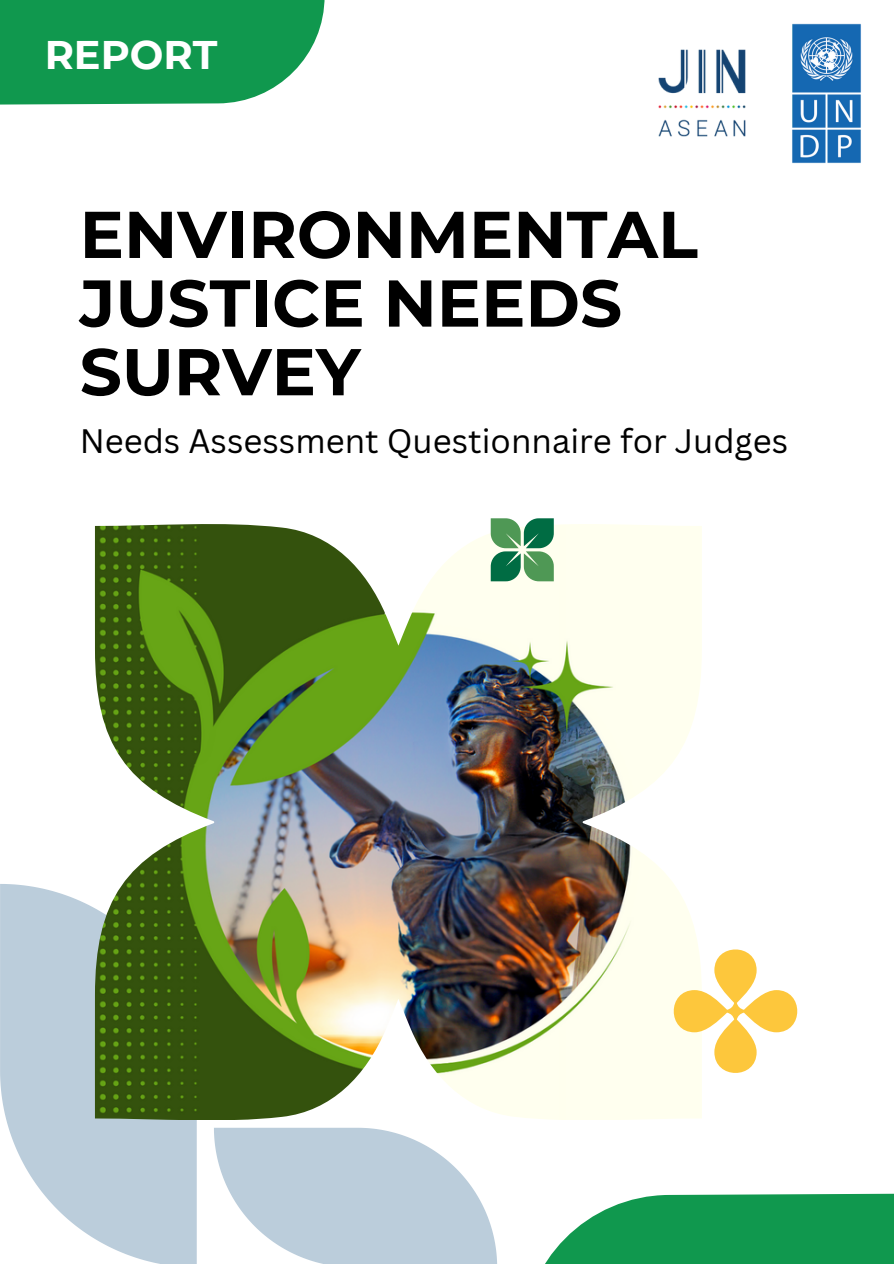
<style>
.page{position:relative;width:894px;height:1264px;background:#fff}
.page>*{position:absolute;margin:0;border:0;box-sizing:border-box;transform-origin:0 0}
.t1{font:700 66px/68.7px "Montserrat";color:#000}
.t2{font:700 39.9px "Montserrat";color:#fff}
.t3{font:33px "Canva Sans";color:#000}
</style>
<div class="page">
<svg style="left:0;top:0;width:325px;height:105px;background:#24a05d"></svg>
<svg style="left:0;top:884px;width:197px;height:379px;fill:#bbcddb"></svg>
<svg style="left:214px;top:1127px;width:283px;height:136px"></svg>
<img style="left:95px;top:524px;width:606px;height:595px">
<svg style="left:490px;top:518px;width:63px;height:63px"></svg>
<svg style="left:666px;top:942px;width:132px;height:137px"></svg>
<svg style="left:545px;top:1193px;width:348px;height:70px;background:#2fa565"></svg>
<img style="left:802px;top:23px;width:59px;height:141px">
<img style="left:658px;top:23px;width:144px;height:141px">
<p class="t2" style="left:45px;top:30px;width:174px">REPORT</p>
<h1 class="t1" style="left:80px;top:200px;width:619px">ENVIRONMENTAL<br>JUSTICE NEEDS<br>SURVEY</h1>
<p class="t3" style="left:80px;top:418px;width:710px">Needs Assessment Questionnaire for Judges</p>
</div>
